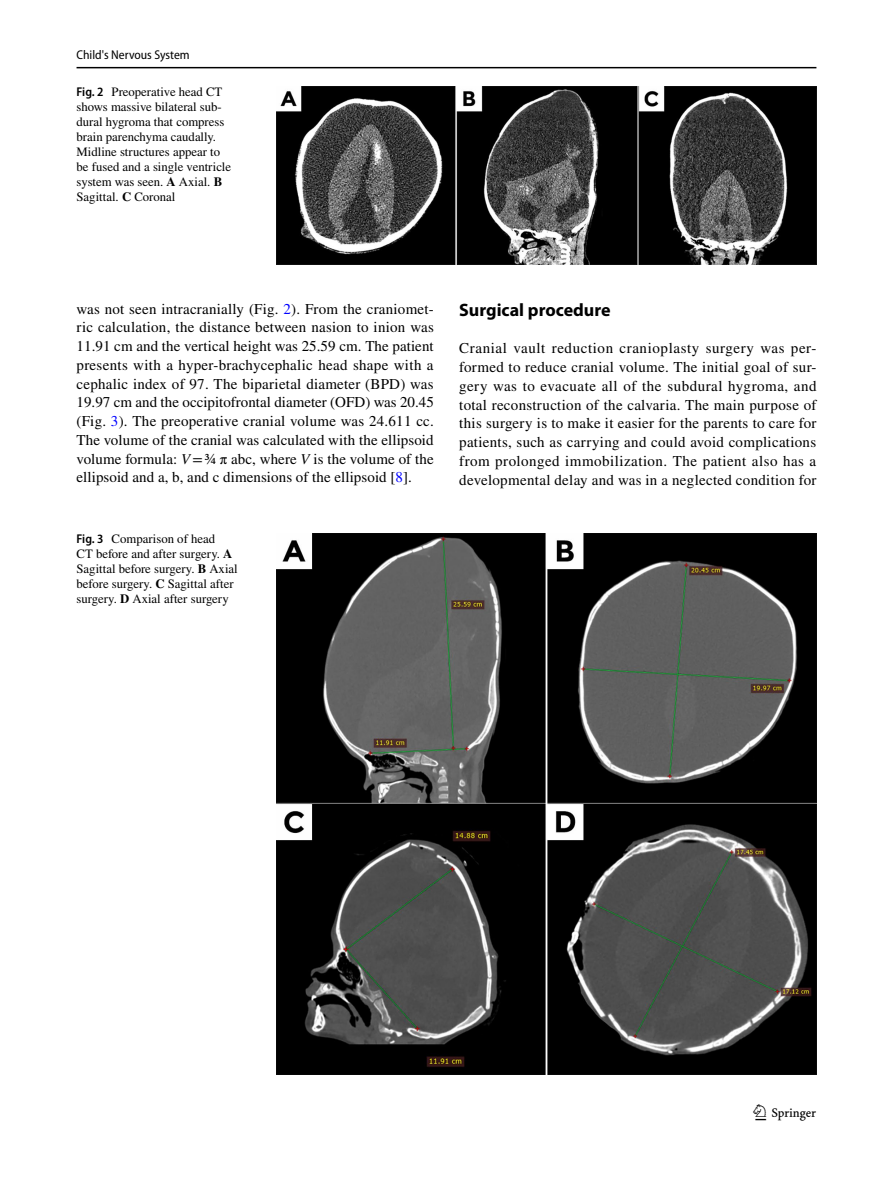
<style>
.page{position:relative;width:893px;height:1187px;background:#fff}
.page>*{position:absolute;margin:0;border:0;box-sizing:border-box;transform-origin:0 0}
.t1{font:22.5px "Springnew Regular 3";color:#000}
.t2{font:700 18px "Myriad Pro";color:#000}
.t3{font:15px/18.8px "STIX";letter-spacing:.005em;color:#000;text-align:justify}
.t4{font:12.75px/15px "STIX";color:#000}
.t5{font:semi-condensed 12.75px "Myriad Pro";color:#000}
.s1{font-family:"Myriad Pro";font-weight:600;font-stretch:semi-condensed}
.s2{font-weight:700}
.s3{color:#00f}
.s4{font-style:italic}
</style>
<div class="page">
<hr style="left:77px;top:67px;width:739px;height:1px;background:#000">
<img style="left:276px;top:87px;width:540px;height:177px">
<img style="left:276px;top:533px;width:540px;height:540px">
<p class="t5" style="left:77px;top:48px;width:115px">Child's Nervous System</p>
<p class="t4" style="left:77px;top:85px;width:156px"><span class="s1">Fig. 2</span> Preoperative head CT shows massive bilateral sub&shy;dural hygroma that compress brain parenchyma caudally.<br>Midline structures appear to be fused and a single ventricle system was seen. <span class="s2">A</span> Axial. <span class="s2">B<br></span>Sagittal. <span class="s2">C</span> Coronal</p>
<p class="t3" style="left:77px;top:300px;width:359px">was not seen intracranially (Fig. <span class="s3">2</span>). From the craniomet&shy;ric calculation, the distance between nasion to inion was 11.91 cm and the vertical height was 25.59 cm. The patient presents with a hyper-brachycephalic head shape with a cephalic index of 97. The biparietal diameter (BPD) was 19.97 cm and the occipitofrontal diameter (OFD) was 20.45 (Fig. <span class="s3">3</span>). The preoperative cranial volume was 24.611 cc.<br>The volume of the cranial was calculated with the ellipsoid volume formula: <span class="s4">V</span>=¾ π abc, where <span class="s4">V</span> is the volume of the ellipsoid and a, b, and c dimensions of the ellipsoid [<span class="s3">8</span>].</p>
<p class="t2" style="left:459px;top:298px;width:153px">Surgical procedure</p>
<p class="t3" style="left:459px;top:340px;width:359px">Cranial vault reduction cranioplasty surgery was per&shy;formed to reduce cranial volume. The initial goal of sur&shy;gery was to evacuate all of the subdural hygroma, and total reconstruction of the calvaria. The main purpose of this surgery is to make it easier for the parents to care for patients, such as carrying and could avoid complications from prolonged immobilization. The patient also has a developmental delay and was in a neglected condition for</p>
<p class="t4" style="left:77px;top:532px;width:163px"><span class="s1">Fig. 3</span> Comparison of head<br>CT before and after surgery. <span class="s2">A<br></span>Sagittal before surgery. <span class="s2">B</span> Axial before surgery. <span class="s2">C</span> Sagittal after surgery. <span class="s2">D</span> Axial after surgery</p>
<h1 class="t1" style="left:755px;top:1104px;width:62px">1 3</h1>
</div>
